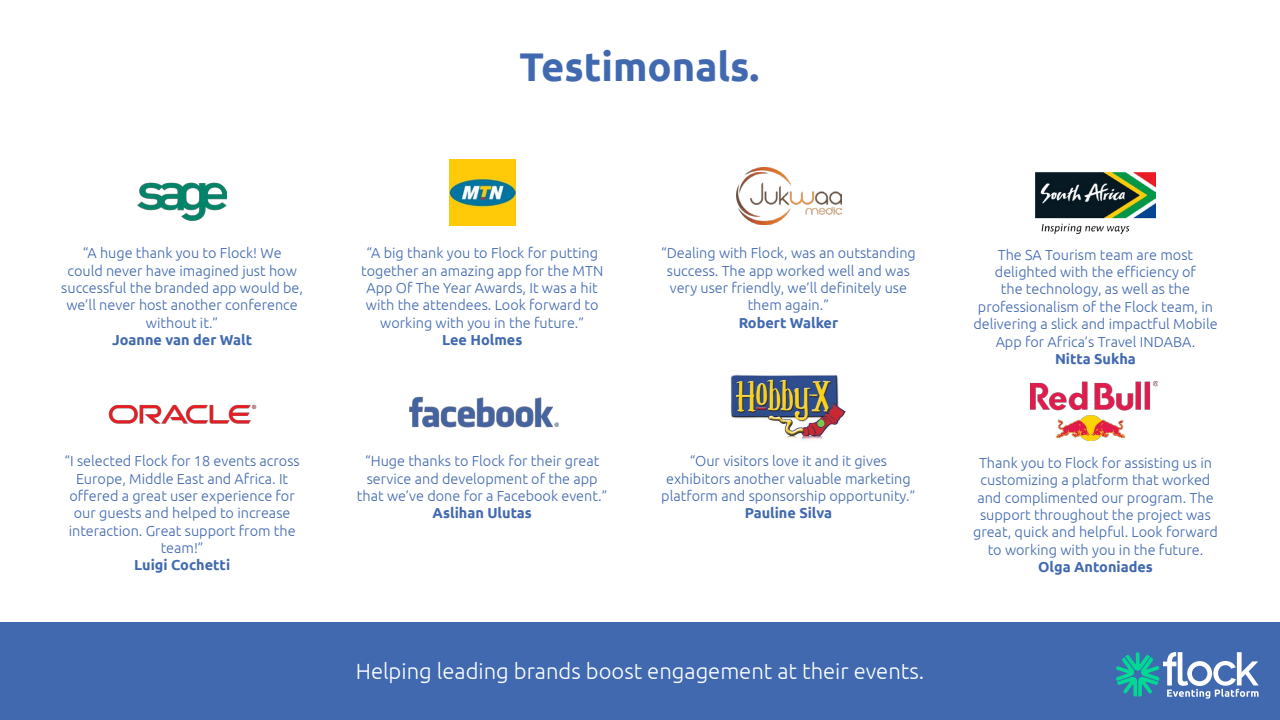
<style>
.page{position:relative;width:1280px;height:720px;background:#fff}
.page>*{position:absolute;margin:0;border:0;box-sizing:border-box;transform-origin:0 0}
.t1{font:700 40px "Ubuntu";color:#4069b0}
.t2{font:300 22px "Ubuntu";color:#fff}
.t3{font:300 14.5px/17.3px "Ubuntu";color:#4069b0;text-align:center}
.t4{font:700 14.5px "Ubuntu";color:#4069b0}
</style>
<div class="page">
<div style="left:0;top:623px;width:1280px;height:97px;background:#4069b0"></div>
<svg style="left:1116px;top:652px;width:143px;height:47px"></svg>
<img style="left:730px;top:374px;width:116px;height:66px">
<img style="left:409px;top:396px;width:149px;height:32px">
<img style="left:108px;top:404px;width:149px;height:20px">
<img style="left:137px;top:182px;width:90px;height:39px">
<img style="left:449px;top:159px;width:66px;height:67px">
<img style="left:736px;top:167px;width:105px;height:57px">
<img style="left:1031px;top:381px;width:127px;height:60px">
<img style="left:1035px;top:173px;width:121px;height:60px">
<h1 class="t1" style="left:520px;top:43px;width:241px">Testimonals.</h1>
<p class="t3" style="left:61px;top:244px;width:243px">“A huge thank you to Flock! We<br>could never have imagined just how successful the branded app would be, we’ll never host another conference without it.”</p>
<p class="t4" style="left:112px;top:331px;width:142px">Joanne van der Walt</p>
<p class="t3" style="left:65px;top:452px;width:237px">“I selected Flock for 18 events across<br>Europe, Middle East and Africa. It offered a great user experience for our guests and helped to increase interaction. Great support from the team!”</p>
<p class="t4" style="left:134px;top:556px;width:98px">Luigi Cochetti</p>
<p class="t3" style="left:361px;top:244px;width:244px">“A big thank you to Flock for putting together an amazing app for the MTN App Of The Year Awards, It was a hit with the attendees. Look forward to working with you in the future.”</p>
<p class="t4" style="left:442px;top:331px;width:82px">Lee Holmes</p>
<p class="t3" style="left:661px;top:244px;width:256px">“Dealing with Flock, was an outstanding success. The app worked well and was very user friendly, we’ll definitely use them again.”</p>
<p class="t4" style="left:739px;top:314px;width:101px">Robert Walker</p>
<p class="t3" style="left:973px;top:246px;width:246px">The SA Tourism team are most delighted with the efficiency of<br>the technology, as well as the professionalism of the Flock team, in delivering a slick and impactful Mobile App for Africa’s Travel INDABA.</p>
<p class="t4" style="left:1055px;top:350px;width:82px">Nitta Sukha</p>
<p class="t3" style="left:357px;top:452px;width:252px">“Huge thanks to Flock for their great service and development of the app that we’ve done for a Facebook event.”</p>
<p class="t4" style="left:433px;top:504px;width:101px">Aslihan Ulutas</p>
<p class="t3" style="left:661px;top:452px;width:256px">“Our visitors love it and it gives exhibitors another valuable marketing platform and sponsorship opportunity.”</p>
<p class="t4" style="left:745px;top:504px;width:89px">Pauline Silva</p>
<p class="t3" style="left:973px;top:454px;width:246px">Thank you to Flock for assisting us in customizing a platform that worked and complimented our program. The support throughout the project was great, quick and helpful. Look forward to working with you in the future.</p>
<p class="t4" style="left:1038px;top:558px;width:116px">Olga Antoniades</p>
<h2 class="t2" style="left:356px;top:658px;width:570px">Helping leading brands boost engagement at their events.</h2>
</div>
